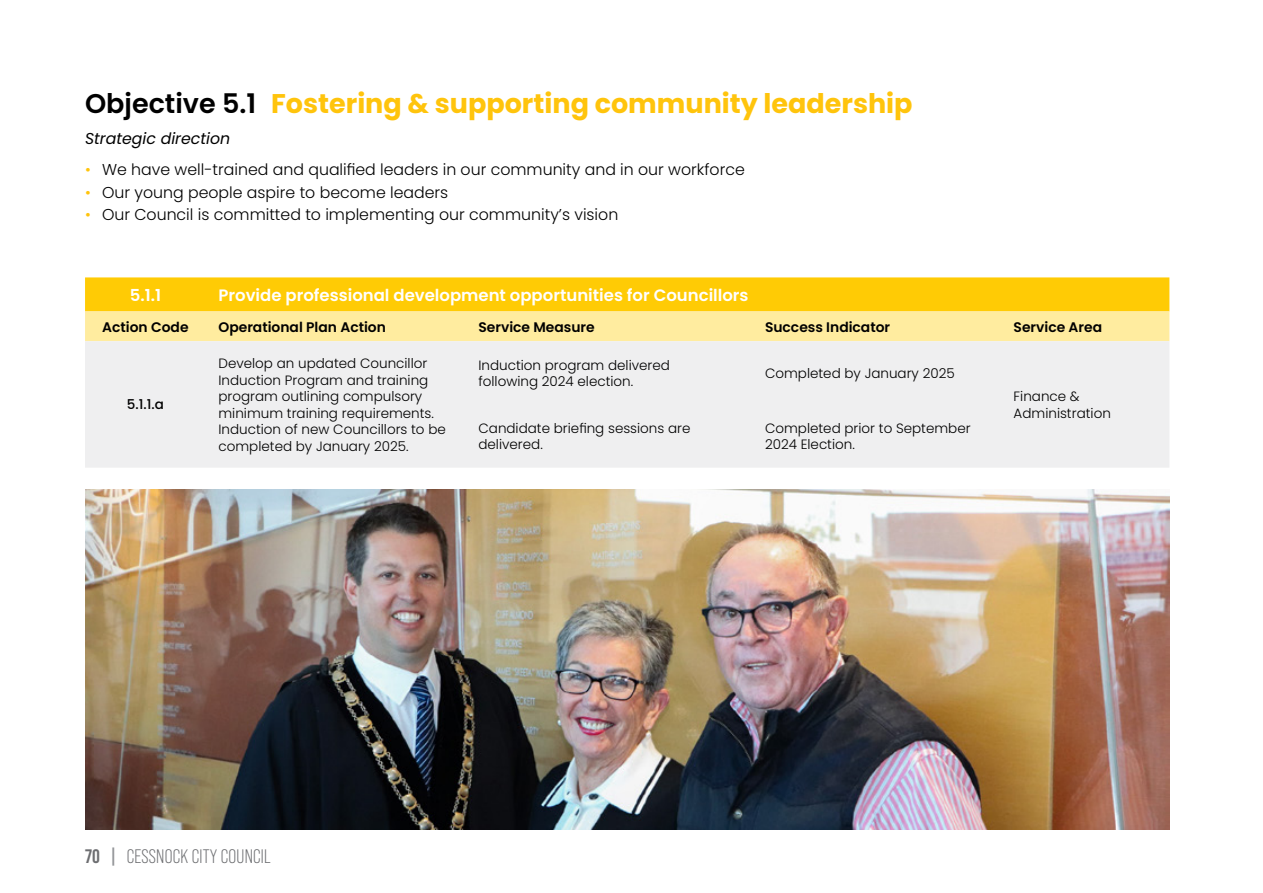
<style>
.page{position:relative;width:1263px;height:893px;background:#fff}
.page>*{position:absolute;margin:0;border:0;box-sizing:border-box;transform-origin:0 0}
.t1{font:700 27px "Poppins";color:#ffc40c}
.t2{font:19.5px "Bebas Neue Pro";letter-spacing:.01em;color:#6d6e71}
.t3{font:600 16.5px "Poppins";color:#fff}
.t4{font:300 15.75px "Poppins";color:#000}
.t5{font:italic 15.75px "Poppins";color:#000}
.t6{font:600 13.8px "Poppins";color:#000}
.t7{font:300 13.5px/16.5px "Poppins";color:#000}
.t8{font:500 13.5px "Poppins";color:#000}
.s1{font-weight:600;color:#000}
.s2{color:#ffc40c}
.s3{font-weight:700}
.s4{font-weight:700;font-size:18.15px;color:#939598}
</style>
<div class="page">
<img style="left:85px;top:489px;width:1084px;height:340px">
<svg style="left:85px;top:277px;width:1084px;height:64px;background:#ffda4e"></svg>
<div style="left:85px;top:341px;width:1084px;height:127px;background:#efeff0"></div>
<h1 class="t1" style="left:85px;top:88px;width:829px"><span class="s1">Objective 5.1</span> Fostering &amp; supporting community leadership</h1>
<p class="t5" style="left:85px;top:130px;width:147px">Strategic direction</p>
<p class="t4" style="left:85px;top:161px;width:661px"><span class="s2">•</span> We have well-trained and qualified leaders in our community and in our workforce</p>
<p class="t4" style="left:85px;top:183px;width:365px"><span class="s2">•</span> Our young people aspire to become leaders</p>
<p class="t4" style="left:85px;top:206px;width:535px"><span class="s2">•</span> Our Council is committed to implementing our community’s vision</p>
<p class="t3" style="left:130px;top:286px;width:33px">5.1.1</p>
<p class="t3" style="left:218px;top:286px;width:532px">Provide professional development opportunities for Councillors</p>
<p class="t6" style="left:102px;top:319px;width:88px">Action Code</p>
<p class="t6" style="left:218px;top:319px;width:169px">Operational Plan Action</p>
<p class="t6" style="left:478px;top:319px;width:118px">Service Measure</p>
<p class="t6" style="left:765px;top:319px;width:127px">Success Indicator</p>
<p class="t6" style="left:1013px;top:319px;width:90px">Service Area</p>
<p class="t8" style="left:127px;top:397px;width:38px">5.1.1.a</p>
<p class="t7" style="left:218px;top:355px;width:229px">Develop an updated Councillor<br>Induction Program and training program outlining compulsory minimum training requirements.<br>Induction of new Councillors to be completed by January 2025.</p>
<p class="t7" style="left:478px;top:357px;width:193px">Induction program delivered following 2024 election.</p>
<p class="t7" style="left:765px;top:365px;width:191px">Completed by January 2025</p>
<p class="t7" style="left:478px;top:420px;width:213px">Candidate briefing sessions are delivered.</p>
<p class="t7" style="left:765px;top:420px;width:207px">Completed prior to September<br>2024 Election.</p>
<p class="t7" style="left:1014px;top:388px;width:99px">Finance &amp;<br>Administration</p>
<h2 class="t2" style="left:85px;top:846px;width:187px"><span class="s3">70</span> <span class="s4">|</span> CESSNOCK CITY COUNCIL</h2>
</div>
